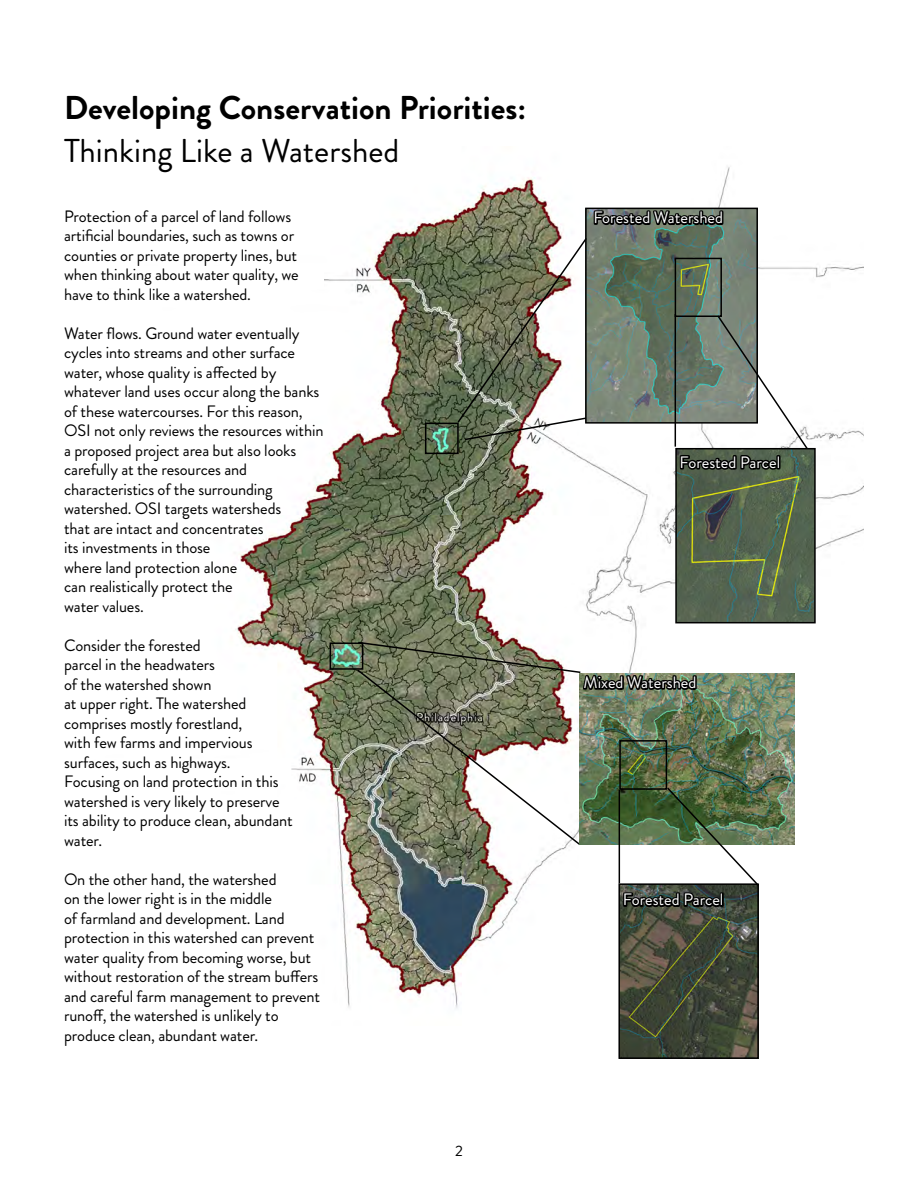
<style>
.page{position:relative;width:918px;height:1188px;background:#fff}
.page>*{position:absolute;margin:0;border:0;box-sizing:border-box;transform-origin:0 0}
.t1{font:700 33px "Brandon Grotesque";color:#000}
.t2{font:33px "Brandon Grotesque";color:#000}
.t3{font:16.5px/19.5px "Brandon Grotesque";letter-spacing:-.01em;color:#000}
.t4{font:16.5px "Brandon Grotesque";color:#fff}
.t5{font:15px "Brandon Grotesque";color:#000}
</style>
<div class="page">
<img style="left:235px;top:167px;width:629px;height:842px">
<div style="left:39px;top:759px;width:252px;height:25px;background:#fff"></div>
<div style="left:72px;top:264px;width:252px;height:26px;background:#fff"></div>
<div style="left:425px;top:423px;width:34px;height:31px;border:2px solid #000"></div>
<img style="left:678px;top:495px;width:135px;height:125px">
<div style="left:675px;top:448px;width:141px;height:175px;border:2px solid #000"></div>
<div style="left:330px;top:642px;width:33px;height:28px;border:2px solid #000"></div>
<img style="left:760px;top:673px;width:34px;height:171px">
<img style="left:621px;top:933px;width:135px;height:123px">
<div style="left:618px;top:883px;width:141px;height:176px;border:2px solid #000"></div>
<img style="left:456px;top:189px;width:358px;height:306px">
<img style="left:356px;top:641px;width:404px;height:292px">
<h1 class="t1" style="left:64px;top:84px;width:464px">Developing Conservation Priorities:</h1>
<h1 class="t2" style="left:64px;top:128px;width:337px">Thinking Like a Watershed</h1>
<p class="t3" style="left:64px;top:207px;width:236px">Protection of a parcel of land follows artificial boundaries, such as towns or counties or private property lines, but when thinking about water quality, we have to think like a watershed.</p>
<p class="t3" style="left:64px;top:324px;width:261px">Water flows. Ground water eventually cycles into streams and other surface water, whose quality is affected by whatever land uses occur along the banks of these watercourses. For this reason, OSI not only reviews the resources within a proposed project area but also looks carefully at the resources and characteristics of the surrounding watershed. OSI targets watersheds<br>that are intact and concentrates<br>its investments in those<br>where land protection alone<br>can realistically protect the<br>water values.</p>
<p class="t3" style="left:64px;top:636px;width:230px">Consider the forested<br>parcel in the headwaters<br>of the watershed shown<br>at upper right. The watershed comprises mostly forestland,<br>with few farms and impervious surfaces, such as highways.<br>Focusing on land protection in this watershed is very likely to preserve its ability to produce clean, abundant water.</p>
<p class="t3" style="left:64px;top:870px;width:257px">On the other hand, the watershed<br>on the lower right is in the middle<br>of farmland and development. Land protection in this watershed can prevent water quality from becoming worse, but without restoration of the stream buffers and careful farm management to prevent runoff, the watershed is unlikely to produce clean, abundant water.</p>
<p class="t5" style="left:455px;top:1141px;width:9px">2</p>
<p class="t4" style="left:593px;top:206px;width:131px">Forested Watershed</p>
<p class="t4" style="left:680px;top:451px;width:102px">Forested Parcel</p>
<p class="t4" style="left:584px;top:671px;width:114px">Mixed Watershed</p>
<p class="t4" style="left:623px;top:888px;width:102px">Forested Parcel</p>
</div>
